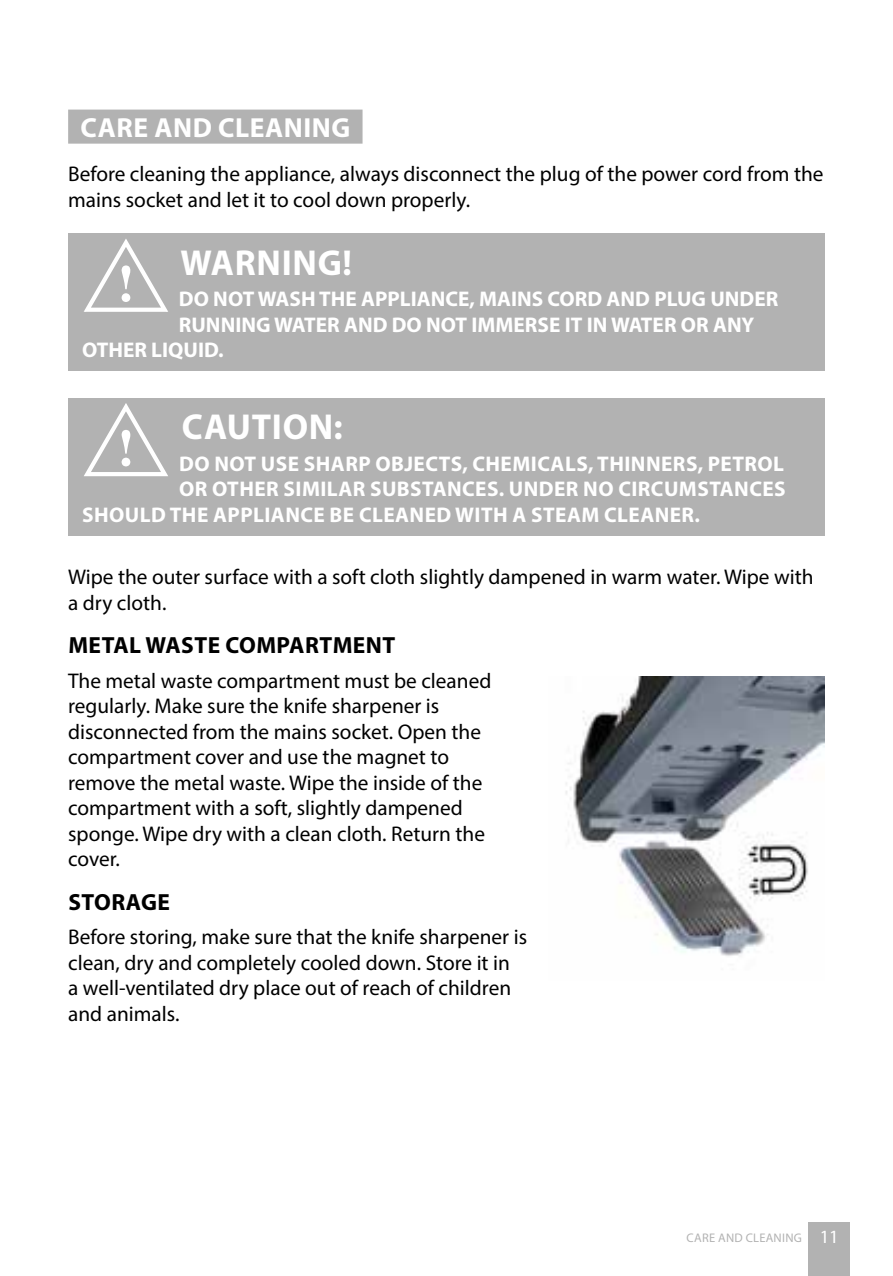
<style>
.page{position:relative;width:893px;height:1276px;background:#fff}
.page>*{position:absolute;margin:0;border:0;box-sizing:border-box;transform-origin:0 0}
.t1{font:700 36.3px "Myriad Pro";letter-spacing:.02em;color:#fff}
.t2{font:700 27.6px "Myriad Pro";letter-spacing:.02em;color:#fff}
.t3{font:700 23.4px "Myriad Pro";letter-spacing:.02em;color:#000}
.t4{font:21.3px/25.5px "Myriad Pro";color:#000}
.t5{font:700 21.3px "Myriad Pro";letter-spacing:.02em;color:#fff}
.t6{font:700 21.3px "Myriad Pro";color:#fff}
.t7{font:12.6px "Myriad Pro";letter-spacing:.02em;color:#b2b2b2}
.s1{font-size:18.6px;color:#fff}
</style>
<div class="page">
<div style="left:809px;top:1222px;width:41px;height:54px;background:#b2b2b2"></div>
<div style="left:68px;top:110px;width:295px;height:34px;background:#b2b2b2"></div>
<div style="left:68px;top:234px;width:757px;height:137px;background:#b2b2b2"></div>
<svg style="left:84px;top:239px;width:84px;height:73px"></svg>
<div style="left:68px;top:398px;width:757px;height:137px;background:#b2b2b2"></div>
<svg style="left:84px;top:403px;width:84px;height:74px"></svg>
<img style="left:565px;top:676px;width:260px;height:280px">
<p class="t2" style="left:80px;top:110px;width:271px">CARE AND CLEANING</p>
<p class="t4" style="left:68px;top:161px;width:757px">Before cleaning the appliance, always disconnect the plug of the power cord from the mains socket and let it to cool down properly.</p>
<h1 class="t1" style="left:181px;top:239px;width:173px">WARNING!</h1>
<p class="t6" style="left:179px;top:285px;width:601px">DO NOT WASH THE APPLIANCE, MAINS CORD AND PLUG UNDER</p>
<p class="t6" style="left:179px;top:311px;width:577px">RUNNING WATER AND DO NOT IMMERSE IT IN WATER OR ANY</p>
<p class="t6" style="left:82px;top:336px;width:143px">OTHER LIQUID.</p>
<h1 class="t1" style="left:182px;top:403px;width:162px">CAUTION:</h1>
<p class="t5" style="left:179px;top:449px;width:606px">DO NOT USE SHARP OBJECTS, CHEMICALS, THINNERS, PETROL</p>
<p class="t5" style="left:179px;top:475px;width:608px">OR OTHER SIMILAR SUBSTANCES. UNDER NO CIRCUMSTANCES</p>
<p class="t5" style="left:82px;top:501px;width:619px">SHOULD THE APPLIANCE BE CLEANED WITH A STEAM CLEANER.</p>
<p class="t4" style="left:68px;top:564px;width:747px">Wipe the outer surface with a soft cloth slightly dampened in warm water. Wipe with a dry cloth.</p>
<p class="t3" style="left:68px;top:630px;width:328px">METAL WASTE COMPARTMENT</p>
<p class="t4" style="left:68px;top:667px;width:425px">The metal waste compartment must be cleaned regularly. Make sure the knife sharpener is disconnected from the mains socket. Open the compartment cover and use the magnet to remove the metal waste. Wipe the inside of the compartment with a soft, slightly dampened sponge. Wipe dry with a clean cloth. Return the cover.</p>
<p class="t3" style="left:68px;top:886px;width:103px">STORAGE</p>
<p class="t4" style="left:68px;top:924px;width:460px">Before storing, make sure that the knife sharpener is clean, dry and completely cooled down. Store it in<br>a well-ventilated dry place out of reach of children and animals.</p>
<p class="t7" style="left:687px;top:1230px;width:154px">CARE AND CLEANING <span class="s1">11</span></p>
</div>
